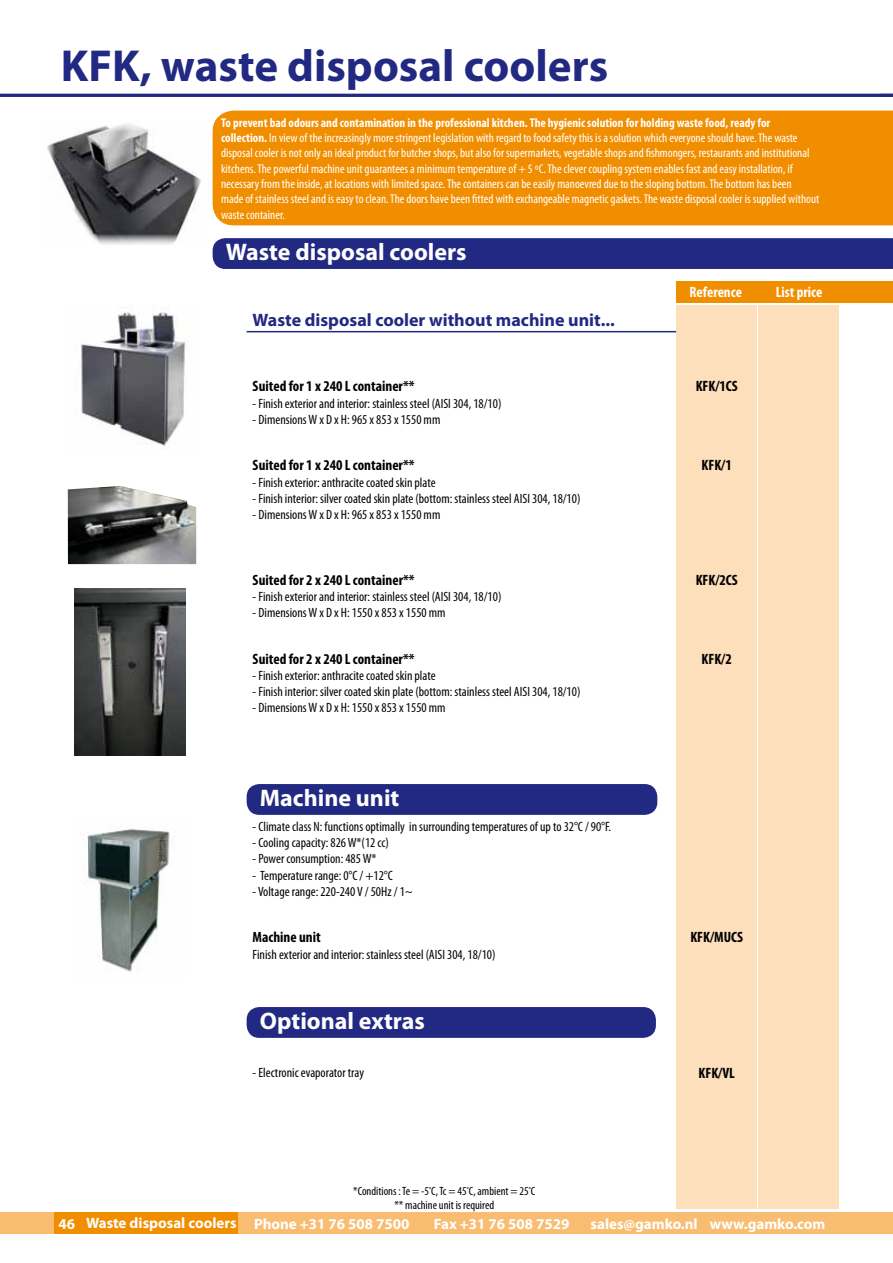
<style>
.page{position:relative;width:893px;height:1263px;background:#fff}
.page>*{position:absolute;margin:0;border:0;box-sizing:border-box;transform-origin:0 0}
.t1{font:700 45px "Myriad Pro";color:#222983}
.t2{font:700 24px "Myriad Pro";color:#fff}
.t3{font:700 18px "Myriad Pro";color:#222983}
.t4{font:700 condensed 15px "Myriad Pro";color:#000}
.t5{font:700 15px "Myriad Pro";color:#fff}
.t6{font:700 condensed 15px "Myriad Pro";color:#fff}
.t7{font:condensed 13.5px "Myriad Pro";color:#000}
.t8{font:condensed 12.75px/15.3px "Myriad Pro";color:#fff}
.t9{font:condensed 12px/14.4px "Myriad Pro";color:#000;text-align:center}
.s1{font-weight:700}
</style>
<div class="page">
<div style="left:676px;top:305px;width:80px;height:904px;background:#fddfbb"></div>
<div style="left:759px;top:305px;width:80px;height:904px;background:#fddfbb"></div>
<div style="left:213px;top:111px;width:680px;height:114px;background:#f18e00"></div>
<div style="left:213px;top:238px;width:680px;height:31px;background:#222983"></div>
<div style="left:0;top:1212px;width:893px;height:21px;background:#f9bd72"></div>
<div style="left:54px;top:1212px;width:183px;height:21px;background:#f18e00"></div>
<div style="left:676px;top:281px;width:217px;height:21px;background:#f18e00"></div>
<img style="left:47px;top:123px;width:154px;height:122px">
<img style="left:81px;top:307px;width:106px;height:139px">
<img style="left:68px;top:486px;width:128px;height:78px">
<img style="left:87px;top:825px;width:83px;height:147px">
<img style="left:75px;top:588px;width:110px;height:167px">
<hr style="left:0;top:94px;width:893px;height:3px;background:#222983">
<hr style="left:247px;top:331px;width:429px;height:1px;background:#222983">
<div style="left:247px;top:784px;width:410px;height:31px;background:#222983;border-radius:13px"></div>
<div style="left:247px;top:1007px;width:409px;height:31px;background:#222983;border-radius:13px"></div>
<h1 class="t1" style="left:61px;top:36px;width:549px">KFK, waste disposal coolers</h1>
<p class="t8" style="left:221px;top:115px;width:600px"><span class="s1">To prevent bad odours and contamination in the professional kitchen. The hygienic solution for holding waste food, ready for collection.</span> In view of the increasingly more stringent legislation with regard to food safety this is a solution which everyone should have. The waste disposal cooler is not only an ideal product for butcher shops, but also for supermarkets, vegetable shops and fishmongers, restaurants and institutional kitchens. The powerful machine unit guarantees a minimum temperature of + 5 ºC. The clever coupling system enables fast and easy installation, if necessary from the inside, at locations with limited space. The containers can be easily manoevred due to the sloping bottom. The bottom has been<br>made of stainless steel and is easy to clean. The doors have been fitted with exchangeable magnetic gaskets. The waste disposal cooler is supplied without waste container.</p>
<h2 class="t2" style="left:226px;top:237px;width:242px">Waste disposal coolers</h2>
<h3 class="t3" style="left:253px;top:308px;width:364px">Waste disposal cooler without machine unit...</h3>
<p class="t4" style="left:253px;top:377px;width:163px">Suited for 1 x 240 L container**</p>
<p class="t7" style="left:253px;top:395px;width:250px">- Finish exterior and interior: stainless steel (AISI 304, 18/10)</p>
<p class="t7" style="left:253px;top:411px;width:189px">- Dimensions W x D x H: 965 x 853 x 1550 mm</p>
<p class="t4" style="left:253px;top:456px;width:163px">Suited for 1 x 240 L container**</p>
<p class="t7" style="left:253px;top:474px;width:184px">- Finish exterior: anthracite coated skin plate</p>
<p class="t7" style="left:253px;top:490px;width:329px">- Finish interior: silver coated skin plate (bottom: stainless steel AISI 304, 18/10)</p>
<p class="t7" style="left:253px;top:506px;width:189px">- Dimensions W x D x H: 965 x 853 x 1550 mm</p>
<p class="t4" style="left:253px;top:570px;width:163px">Suited for 2 x 240 L container**</p>
<p class="t7" style="left:253px;top:588px;width:250px">- Finish exterior and interior: stainless steel (AISI 304, 18/10)</p>
<p class="t7" style="left:253px;top:604px;width:194px">- Dimensions W x D x H: 1550 x 853 x 1550 mm</p>
<p class="t4" style="left:253px;top:649px;width:163px">Suited for 2 x 240 L container**</p>
<p class="t7" style="left:253px;top:667px;width:184px">- Finish exterior: anthracite coated skin plate</p>
<p class="t7" style="left:253px;top:683px;width:329px">- Finish interior: silver coated skin plate (bottom: stainless steel AISI 304, 18/10)</p>
<p class="t7" style="left:253px;top:700px;width:194px">- Dimensions W x D x H: 1550 x 853 x 1550 mm</p>
<h2 class="t2" style="left:260px;top:782px;width:141px">Machine unit</h2>
<p class="t7" style="left:253px;top:818px;width:360px">- Climate class N: functions optimally in surrounding temperatures of up to 32°C / 90°F.</p>
<p class="t7" style="left:253px;top:834px;width:138px">- Cooling capacity: 826 W*(12 cc)</p>
<p class="t7" style="left:253px;top:851px;width:125px">- Power consumption: 485 W*</p>
<p class="t7" style="left:253px;top:867px;width:142px">- Temperature range: 0°C / +12°C</p>
<p class="t7" style="left:253px;top:883px;width:162px">- Voltage range: 220-240 V / 50Hz / 1~</p>
<p class="t4" style="left:253px;top:928px;width:70px">Machine unit</p>
<p class="t7" style="left:253px;top:946px;width:244px">Finish exterior and interior: stainless steel (AISI 304, 18/10)</p>
<p class="t6" style="left:690px;top:283px;width:54px">Reference</p>
<p class="t6" style="left:776px;top:283px;width:48px">List price</p>
<p class="t4" style="left:696px;top:377px;width:44px">KFK/1CS</p>
<p class="t4" style="left:702px;top:456px;width:32px">KFK/1</p>
<p class="t4" style="left:696px;top:570px;width:44px">KFK/2CS</p>
<p class="t4" style="left:702px;top:649px;width:32px">KFK/2</p>
<p class="t4" style="left:690px;top:928px;width:54px">KFK/MUCS</p>
<h2 class="t2" style="left:260px;top:1005px;width:166px">Optional extras</h2>
<p class="t7" style="left:253px;top:1065px;width:113px">- Electronic evaporator tray</p>
<p class="t4" style="left:699px;top:1064px;width:38px">KFK/VL</p>
<p class="t9" style="left:353px;top:1183px;width:184px">*Conditions : Te = -5<sup>º</sup>C, Tc = 45<sup>º</sup>C, ambient = 25<sup>º</sup>C ** machine unit is required</p>
<p class="t5" style="left:86px;top:1213px;width:152px">Waste disposal coolers</p>
<p class="t5" style="left:58px;top:1214px;width:18px">46</p>
<p class="t5" style="left:254px;top:1214px;width:157px">Phone +31 76 508 7500</p>
<p class="t5" style="left:434px;top:1214px;width:137px">Fax +31 76 508 7529</p>
<p class="t5" style="left:591px;top:1214px;width:236px">sales@gamko.nl www.gamko.com</p>
</div>
